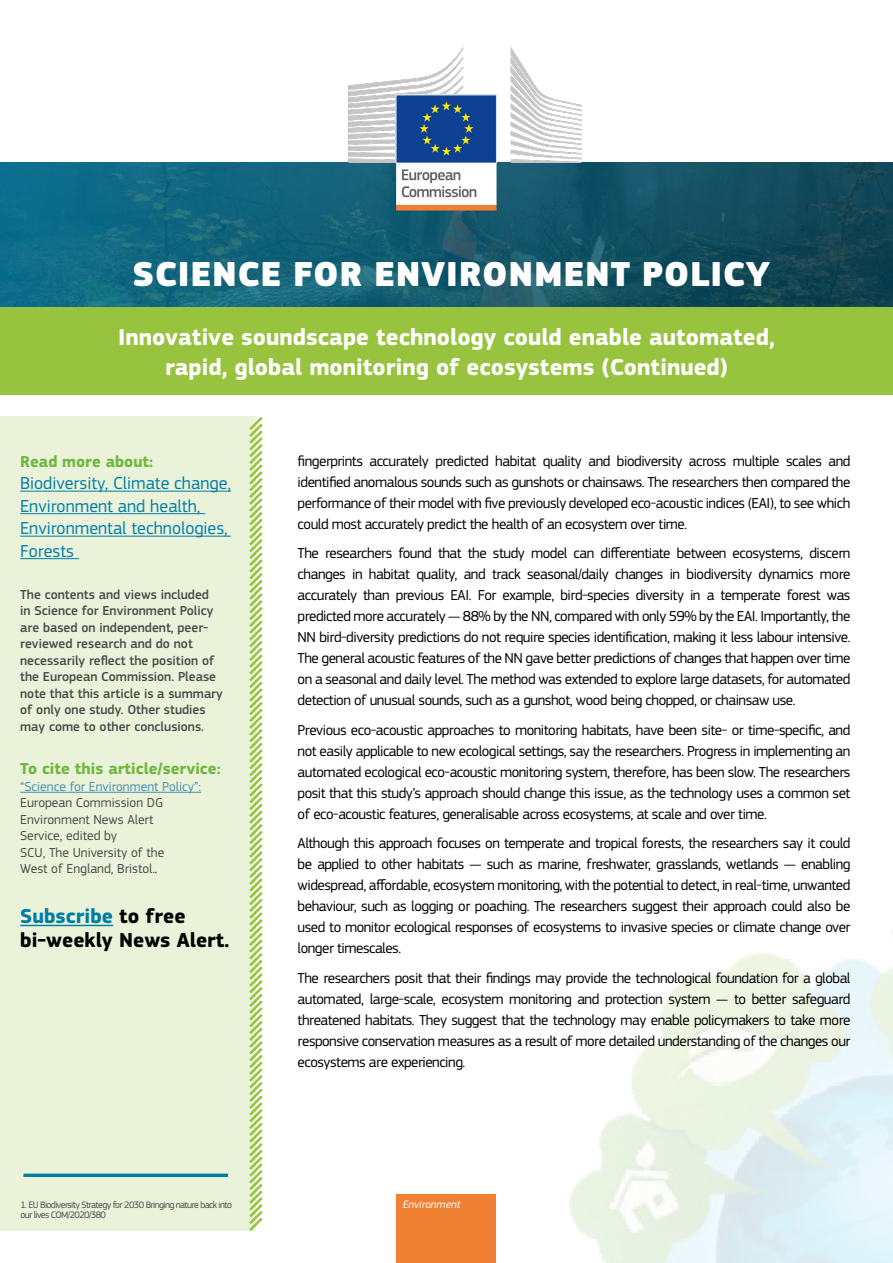
<style>
.page{position:relative;width:893px;height:1263px;background:#fff}
.page>*{position:absolute;margin:0;border:0;box-sizing:border-box;transform-origin:0 0}
.t1{font:900 36px "EC Square Sans Pro Extra";letter-spacing:.02em;color:#fff}
.t2{font:700 24px "EC Square Sans Pro";color:#fff}
.bold_H3{font:700 21px/24px "EC Square Sans Pro";color:#000}
.Side_bar_body_text{font:18px/22.5px "EC Square Sans Pro";color:#007da7}
.side_bar_bold_text{font:700 16.5px "EC Square Sans Pro";color:#72b741}
.Side_bar_body_text-2{font:700 16.5px "EC Square Sans Pro";color:#72b741}
.Body_Text{font:15px/21px "EC Square Sans Pro";letter-spacing:-.03em;color:#000;text-align:justify}
.Side_bar_body_text-3{font:500 13.5px/16.5px "EC Square Sans Pro";color:#4a4a49}
.Side_bar_body_text-4{font:13.5px "EC Square Sans Pro";color:#4a4a49}
.Side_bar_body_text-5{font:13.5px "EC Square Sans Pro";color:#498eb3}
.t3{font:italic 11.25px "EC Square Sans Pro";color:#fff}
.Footnotes{font:9.75px/10.5px "EC Square Sans Pro";letter-spacing:-.06em;color:#4a4a49}
.s1{color:#000}
.s2{color:#007da7}
</style>
<div class="page">
<svg style="left:0;top:163px;width:893px;height:144px;background:#135a6f"></svg>
<div style="left:0;top:417px;width:256px;height:814px;background:#eaf3d9"></div>
<div style="left:397px;top:1195px;width:99px;height:68px;background:#ef8034"></div>
<div style="left:0;top:307px;width:893px;height:88px;background:#97c33f"></div>
<svg style="left:246px;top:416px;width:17px;height:815px"></svg>
<hr style="left:20px;top:491px;width:211px;height:1px;background:#007da7">
<hr style="left:20px;top:513px;width:185px;height:1px;background:#007da7">
<hr style="left:20px;top:536px;width:211px;height:1px;background:#007da7">
<hr style="left:20px;top:558px;width:59px;height:1px;background:#007da7">
<hr style="left:20px;top:792px;width:181px;height:1px;background:#498eb3">
<hr style="left:20px;top:925px;width:93px;height:1px;background:#007da7">
<img style="left:340px;top:47px;width:248px;height:207px">
<svg style="left:23px;top:1173px;width:205px;height:4px"></svg>
<h1 class="t1" style="left:132px;top:251px;width:640px">SCIENCE FOR ENVIRONMENT POLICY</h1>
<h2 class="t2" style="left:118px;top:322px;width:658px">Innovative soundscape technology could enable automated,</h2>
<h2 class="t2" style="left:165px;top:352px;width:564px">rapid, global monitoring of ecosystems (Continued)</h2>
<p class="Side_bar_body_text-2" style="left:20px;top:451px;width:134px">Read more about:</p>
<p class="Side_bar_body_text" style="left:20px;top:472px;width:212px">Biodiversity, Climate change,<br>Environment and health,<br>Environmental technologies,<br>Forests</p>
<p class="Side_bar_body_text-3" style="left:20px;top:586px;width:204px">The contents and views included in Science for Environment Policy are based on independent, peer&shy;reviewed research and do not necessarily reflect the position of the European Commission. Please note that this article is a summary of only one study. Other studies may come to other conclusions.</p>
<p class="side_bar_bold_text" style="left:20px;top:759px;width:202px">To cite this article/service:</p>
<p class="Side_bar_body_text-5" style="left:20px;top:778px;width:182px">“Science for Environment Policy”:</p>
<p class="Side_bar_body_text-4" style="left:20px;top:795px;width:145px">European Commission DG</p>
<p class="Side_bar_body_text-4" style="left:20px;top:811px;width:135px">Environment News Alert</p>
<p class="Side_bar_body_text-4" style="left:20px;top:828px;width:98px">Service, edited by</p>
<p class="Side_bar_body_text-4" style="left:20px;top:844px;width:146px">SCU, The University of the</p>
<p class="Side_bar_body_text-4" style="left:20px;top:861px;width:139px">West of England, Bristol.<span class="s1">.</span></p>
<h3 class="bold_H3" style="left:20px;top:905px;width:211px"><span class="s2">Subscribe</span> to free bi-weekly News Alert.</h3>
<p class="Footnotes" style="left:20px;top:1199px;width:213px">1. EU Biodiversity Strategy for 2030 Bringing nature back into our lives COM/2020/380</p>
<p class="Body_Text" style="left:298px;top:450px;width:554px">fingerprints accurately predicted habitat quality and biodiversity across multiple scales and identified anomalous sounds such as gunshots or chainsaws. The researchers then compared the performance of their model with five previously developed eco-acoustic indices (EAI), to see which could most accurately predict the health of an ecosystem over time.</p>
<p class="Body_Text" style="left:298px;top:543px;width:554px">The researchers found that the study model can differentiate between ecosystems, discern changes in habitat quality, and track seasonal/daily changes in biodiversity dynamics more accurately than previous EAI. For example, bird-species diversity in a temperate forest was predicted more accurately — 88% by the NN, compared with only 59% by the EAI. Importantly, the NN bird-diversity predictions do not require species identification, making it less labour intensive.<br>The general acoustic features of the NN gave better predictions of changes that happen over time on a seasonal and daily level. The method was extended to explore large datasets, for automated detection of unusual sounds, such as a gunshot, wood being chopped, or chainsaw use.</p>
<p class="Body_Text" style="left:298px;top:719px;width:554px">Previous eco-acoustic approaches to monitoring habitats, have been site- or time-specific, and not easily applicable to new ecological settings, say the researchers. Progress in implementing an automated ecological eco-acoustic monitoring system, therefore, has been slow. The researchers posit that this study’s approach should change this issue, as the technology uses a common set of eco-acoustic features, generalisable across ecosystems, at scale and over time.</p>
<p class="Body_Text" style="left:298px;top:833px;width:554px">Although this approach focuses on temperate and tropical forests, the researchers say it could be applied to other habitats — such as marine, freshwater, grasslands, wetlands — enabling widespread, affordable, ecosystem monitoring, with the potential to detect, in real-time, unwanted behaviour, such as logging or poaching. The researchers suggest their approach could also be used to monitor ecological responses of ecosystems to invasive species or climate change over longer timescales.</p>
<p class="Body_Text" style="left:298px;top:967px;width:554px">The researchers posit that their findings may provide the technological foundation for a global automated, large-scale, ecosystem monitoring and protection system — to better safeguard threatened habitats. They suggest that the technology may enable policymakers to take more responsive conservation measures as a result of more detailed understanding of the changes our ecosystems are experiencing.</p>
<p class="t3" style="left:403px;top:1198px;width:59px">Environment</p>
</div>
